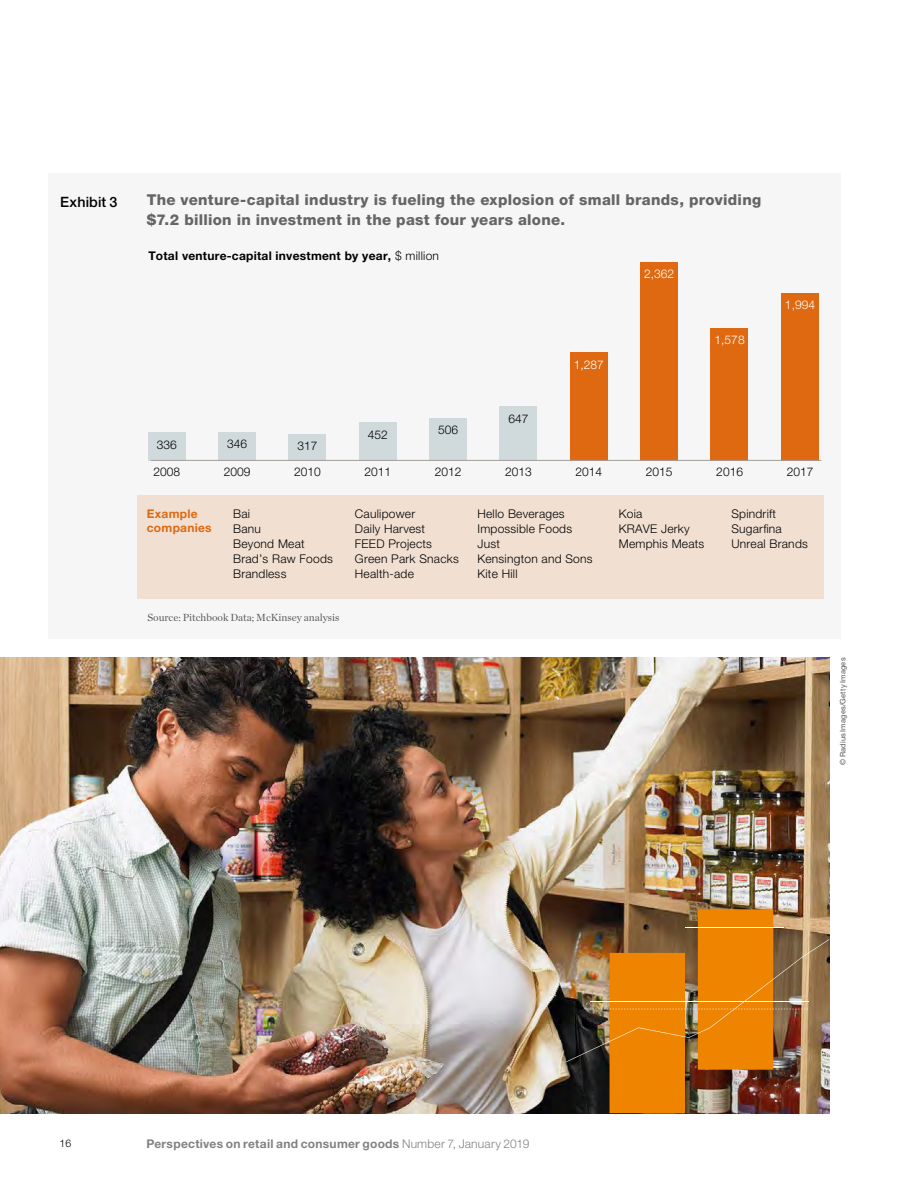
<style>
.page{position:relative;width:918px;height:1188px;background:#fff}
.page>*{position:absolute;margin:0;border:0;box-sizing:border-box;transform-origin:0 0}
.t1{font:800 15px/19.5px "Helvetica Neue LT Std";letter-spacing:.02em;color:#646567}
.t2{font:500 14.25px "Helvetica Neue LT Std";letter-spacing:.01em;color:#000}
.t3{font:300 12px/15px "Helvetica Neue LT Std";letter-spacing:.02em;color:#000}
.t4{font:700 12px "Helvetica Neue LT Std";letter-spacing:.025em;color:#808183}
.t5{font:700 12px "Helvetica Neue LT Std";letter-spacing:.02em;color:#000}
.t6{font:300 12px "Helvetica Neue LT Std";color:#fff}
.t7{font:700 12px/13.2px "Helvetica Neue LT Std";letter-spacing:.02em;color:#de6911}
.t8{font:10.5px "Chronicle Deck";color:#58585a}
.t9{font:300 10.5px "Helvetica Neue LT Std";color:#000}
.t10{font:7.5px "Helvetica Neue LT Std";letter-spacing:.025em;color:#58585a}
.s1{font-weight:300}
</style>
<div class="page">
<img style="left:0;top:658px;width:829px;height:455px">
<div style="left:48px;top:174px;width:792px;height:465px;background:#f6f6f6"></div>
<div style="left:137px;top:495px;width:686px;height:104px;background:#f1e0d2"></div>
<div style="left:218px;top:432px;width:38px;height:29px;background:#d0dadd"></div>
<div style="left:148px;top:432px;width:37px;height:29px;background:#d0dadd"></div>
<div style="left:570px;top:353px;width:37px;height:108px;background:#de6911"></div>
<div style="left:499px;top:406px;width:38px;height:55px;background:#d0dadd"></div>
<div style="left:429px;top:418px;width:38px;height:43px;background:#d0dadd"></div>
<div style="left:359px;top:422px;width:37px;height:39px;background:#d0dadd"></div>
<div style="left:288px;top:434px;width:38px;height:27px;background:#d0dadd"></div>
<div style="left:711px;top:328px;width:37px;height:133px;background:#de6911"></div>
<div style="left:781px;top:293px;width:37px;height:168px;background:#de6911"></div>
<div style="left:640px;top:262px;width:38px;height:199px;background:#de6911"></div>
<hr style="left:151px;top:460px;width:670px;height:1px;background:#a29f9a">
<img style="left:566px;top:909px;width:263px;height:204px">
<p class="t2" style="left:60px;top:194px;width:59px">Exhibit 3</p>
<p class="t1" style="left:147px;top:190px;width:616px">The venture-capital industry is fueling the explosion of small brands, providing $7.2 billion in investment in the past four years alone.</p>
<p class="t5" style="left:148px;top:248px;width:292px">Total venture-capital investment by year, <span class="s1">$ million</span></p>
<p class="t6" style="left:574px;top:358px;width:32px">1,287</p>
<p class="t6" style="left:644px;top:267px;width:32px">2,362</p>
<p class="t6" style="left:715px;top:333px;width:32px">1,578</p>
<p class="t6" style="left:785px;top:298px;width:32px">1,994</p>
<p class="t3" style="left:157px;top:437px;width:22px">336</p>
<p class="t3" style="left:154px;top:464px;width:28px">2008</p>
<p class="t3" style="left:227px;top:436px;width:22px">346</p>
<p class="t3" style="left:224px;top:464px;width:28px">2009</p>
<p class="t3" style="left:294px;top:433px;width:28px;line-height:25.7px">317<br>2010</p>
<p class="t3" style="left:368px;top:427px;width:22px">452</p>
<p class="t3" style="left:365px;top:464px;width:28px">2011</p>
<p class="t3" style="left:438px;top:422px;width:22px">506</p>
<p class="t3" style="left:435px;top:464px;width:28px">2012</p>
<p class="t3" style="left:509px;top:411px;width:22px">647</p>
<p class="t3" style="left:505px;top:464px;width:28px">2013</p>
<p class="t3" style="left:576px;top:464px;width:28px">2014</p>
<p class="t3" style="left:646px;top:464px;width:28px">2015</p>
<p class="t3" style="left:716px;top:464px;width:28px">2016</p>
<p class="t3" style="left:787px;top:464px;width:28px">2017</p>
<p class="t7" style="left:147px;top:507px;width:66px">Example companies</p>
<p class="t3" style="left:233px;top:506px;width:101px">Bai<br>Banu<br>Beyond Meat<br>Brad’s Raw Foods<br>Brandless</p>
<p class="t3" style="left:355px;top:506px;width:105px">Caulipower<br>Daily Harvest<br>FEED Projects<br>Green Park Snacks<br>Health-ade</p>
<p class="t3" style="left:477px;top:506px;width:117px">Hello Beverages<br>Impossible Foods<br>Just<br>Kensington and Sons<br>Kite Hill</p>
<p class="t3" style="left:619px;top:506px;width:87px">Koia<br>KRAVE Jerky<br>Memphis Meats</p>
<p class="t3" style="left:731px;top:506px;width:78px">Spindrift<br>Sugarfina<br>Unreal Brands</p>
<p class="t8" style="left:147px;top:609px;width:194px">Source: Pitchbook Data; McKinsey analysis</p>
<p class="t10" style="left:838px;top:765px;width:109px;rotate:-90deg">© Radius Images/Getty Images</p>
<p class="t9" style="left:60px;top:1137px;width:13px">16</p>
<p class="t4" style="left:146px;top:1136px;width:385px">Perspectives on retail and consumer goods <span class="s1">Number 7, January 2019</span></p>
</div>
